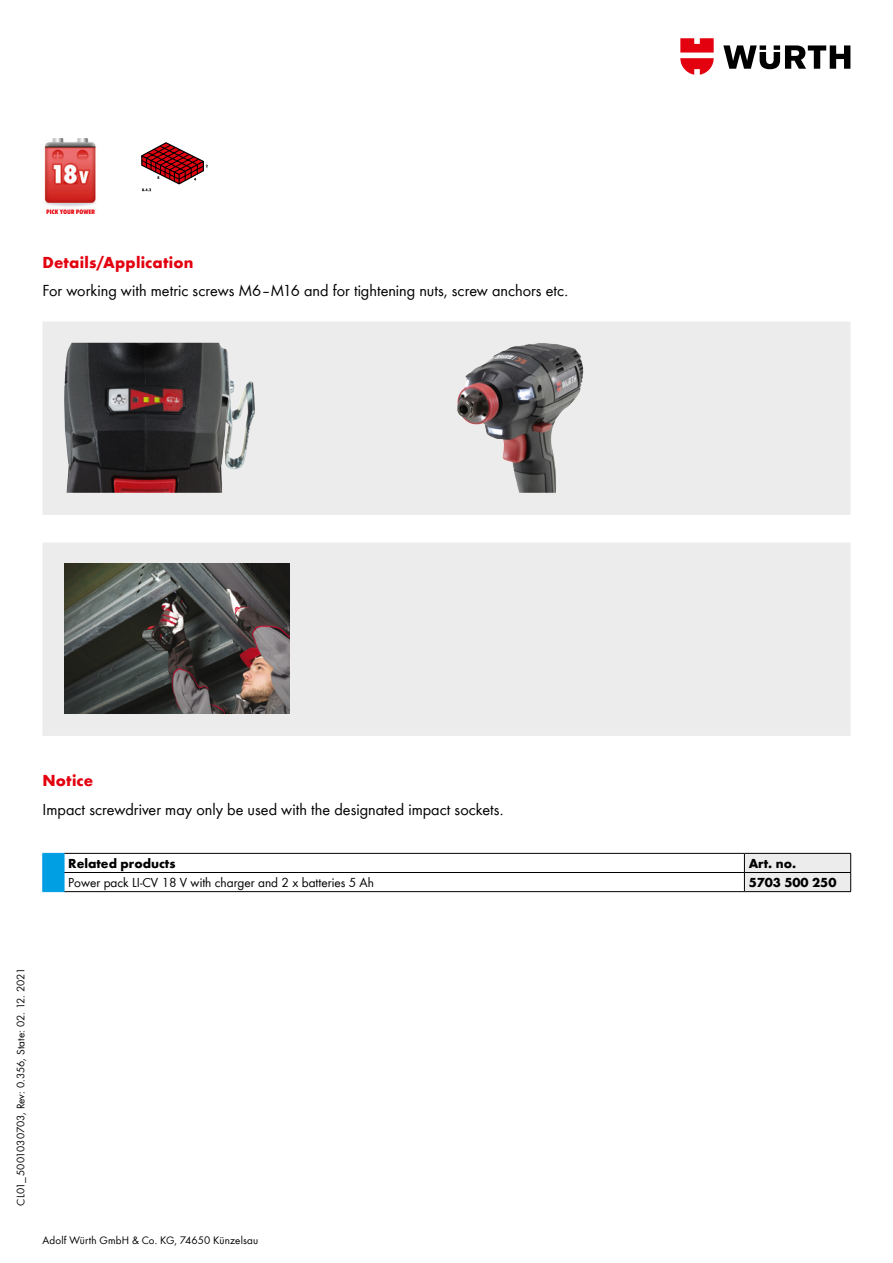
<style>
.page{position:relative;width:893px;height:1263px;background:#fff}
.page>*{position:absolute;margin:0;border:0;box-sizing:border-box;transform-origin:0 0}
.t1{font:16.5px "Wuerth Global";color:#000}
.t2{font:700 16.5px "Wuerth Global";letter-spacing:.01em;color:#e3000f}
.t3{font:13.5px "Wuerth Global";color:#000}
.t4{font:700 13.5px "Wuerth Global";color:#000}
.t5{font:11.25px "Wuerth Global";letter-spacing:.01em;color:#000}
</style>
<div class="page">
<svg style="left:723px;top:45px;width:127px;height:24px"></svg>
<svg style="left:680px;top:38px;width:34px;height:37px"></svg>
<hr style="left:64px;top:853px;width:680px;height:1px;background:#000">
<hr style="left:64px;top:872px;width:680px;height:1px;background:#000">
<hr style="left:64px;top:891px;width:680px;height:1px;background:#000">
<svg style="left:43px;top:853px;width:22px;height:39px"></svg>
<svg style="left:744px;top:853px;width:107px;height:38px;background:#dcdcdd"></svg>
<hr style="left:744px;top:891px;width:107px;height:1px;background:#000">
<img style="left:44px;top:138px;width:52px;height:75px">
<svg style="left:141px;top:142px;width:67px;height:49px"></svg>
<div style="left:43px;top:322px;width:807px;height:193px;background:#ececed"></div>
<img style="left:64px;top:343px;width:191px;height:150px">
<img style="left:457px;top:343px;width:126px;height:150px">
<div style="left:43px;top:543px;width:807px;height:193px;background:#ececed"></div>
<img style="left:65px;top:564px;width:224px;height:150px">
<p class="t2" style="left:43px;top:252px;width:153px">Details/Application</p>
<p class="t1" style="left:43px;top:281px;width:527px">For working with metric screws M6–M16 and for tightening nuts, screw anchors etc.</p>
<p class="t2" style="left:43px;top:771px;width:52px">Notice</p>
<p class="t1" style="left:43px;top:799px;width:462px">Impact screwdriver may only be used with the designated impact sockets.</p>
<p class="t4" style="left:68px;top:855px;width:109px">Related products</p>
<p class="t4" style="left:749px;top:855px;width:49px">Art. no.</p>
<p class="t3" style="left:68px;top:874px;width:307px">Power pack LI-CV 18 V with charger and 2 x batteries 5 Ah</p>
<p class="t4" style="left:749px;top:874px;width:89px">5703 500 250</p>
<p class="t5" style="left:14px;top:1205px;width:239px;rotate:-90deg">CL01_5001030703, Rev: 0.356, State: 02. 12. 2021</p>
<p class="t5" style="left:43px;top:1233px;width:217px">Adolf Würth GmbH &amp; Co. KG, 74650 Künzelsau</p>
</div>
